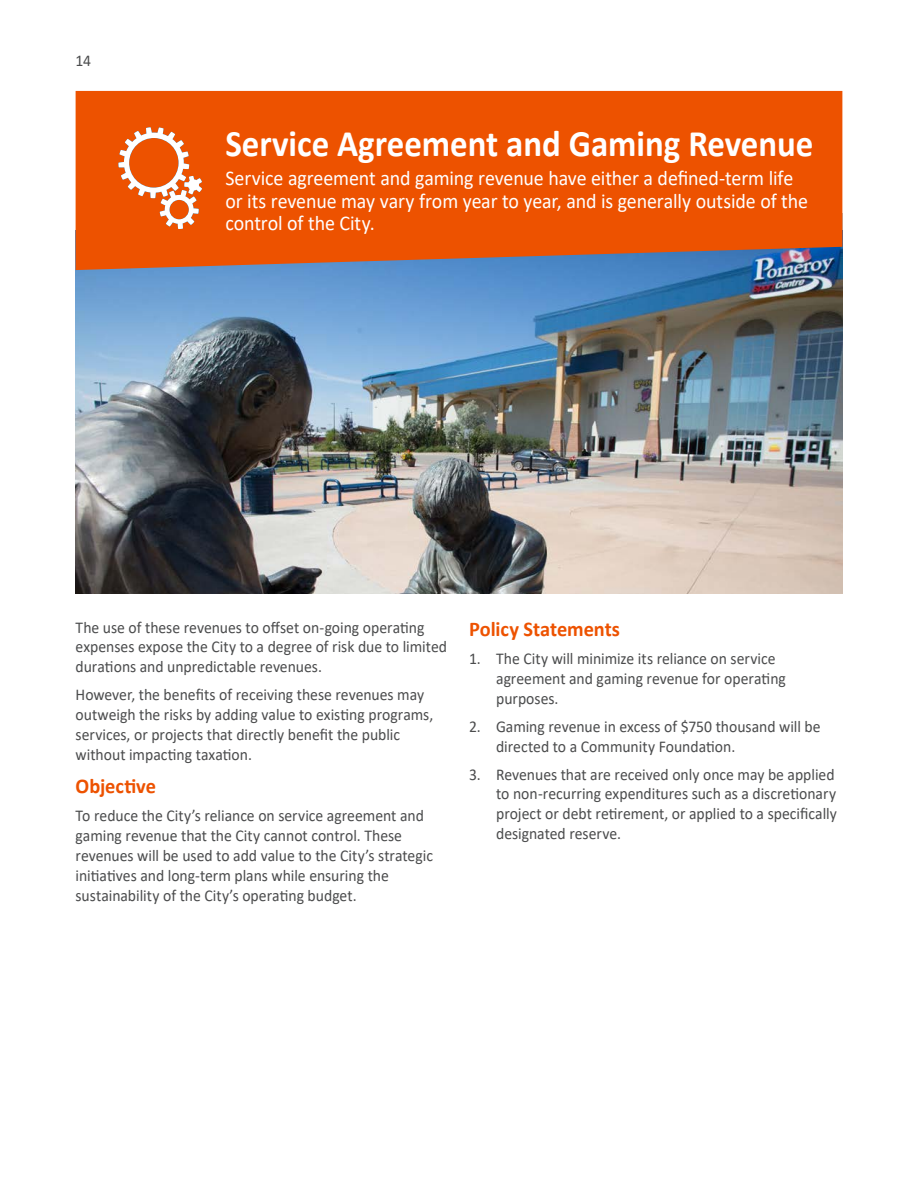
<style>
.page{position:relative;width:918px;height:1188px;background:#fff}
.page>*{position:absolute;margin:0;border:0;box-sizing:border-box;transform-origin:0 0}
.Policy_-_Title{font:700 37.5px "Calibri";color:#fff;scale:.93 1}
.Policy_-_Intro{font:21px/22.5px "Calibri";letter-spacing:-.005em;color:#fff;scale:.95 1}
.body-paragraph{font:700 21px "Calibri";letter-spacing:-.005em;color:#ed5200}
.body-paragraph-2{font:16.5px/19.8px "Calibri";color:#4b4c4d;scale:.95 1}
</style>
<div class="page">
<img style="left:76px;top:270px;width:766px;height:324px">
<svg style="left:76px;top:91px;width:766px;height:179px;background:#e1550d"></svg>
<svg style="left:118px;top:127px;width:84px;height:102px"></svg>
<p class="body-paragraph-2" style="left:76px;top:50px;width:18px">14</p>
<p class="Policy_-_Title" style="left:225px;top:117px;width:634px">Service Agreement and Gaming Revenue</p>
<p class="Policy_-_Intro" style="left:225px;top:166px;width:615px">Service agreement and gaming revenue have either a defined-term life or its revenue may vary from year to year, and is generally outside of the control of the City.</p>
<p class="body-paragraph-2" style="left:76px;top:617px;width:393px">The use of these revenues to offset on-going operating expenses expose the City to a degree of risk due to limited durations and unpredictable revenues.</p>
<p class="body-paragraph-2" style="left:76px;top:685px;width:378px">However, the benefits of receiving these revenues may outweigh the risks by adding value to existing programs, services, or projects that directly benefit the public without impacting taxation.</p>
<p class="body-paragraph" style="left:76px;top:771px;width:82px">Objective</p>
<p class="body-paragraph-2" style="left:76px;top:805px;width:378px">To reduce the City’s reliance on service agreement and gaming revenue that the City cannot control. These revenues will be used to add value to the City’s strategic initiatives and long-term plans while ensuring the sustainability of the City’s operating budget.</p>
<p class="body-paragraph" style="left:469px;top:614px;width:152px">Policy Statements</p>
<p class="body-paragraph-2" style="left:496px;top:648px;width:307px;text-indent:-27px">1. The City will minimize its reliance on service agreement and gaming revenue for operating purposes.</p>
<p class="body-paragraph-2" style="left:496px;top:716px;width:343px;text-indent:-27px">2. Gaming revenue in excess of $750 thousand will be directed to a Community Foundation.</p>
<p class="body-paragraph-2" style="left:496px;top:764px;width:360px;text-indent:-27px">3. Revenues that are received only once may be applied to non-recurring expenditures such as a discretionary project or debt retirement, or applied to a specifically designated reserve.</p>
</div>
